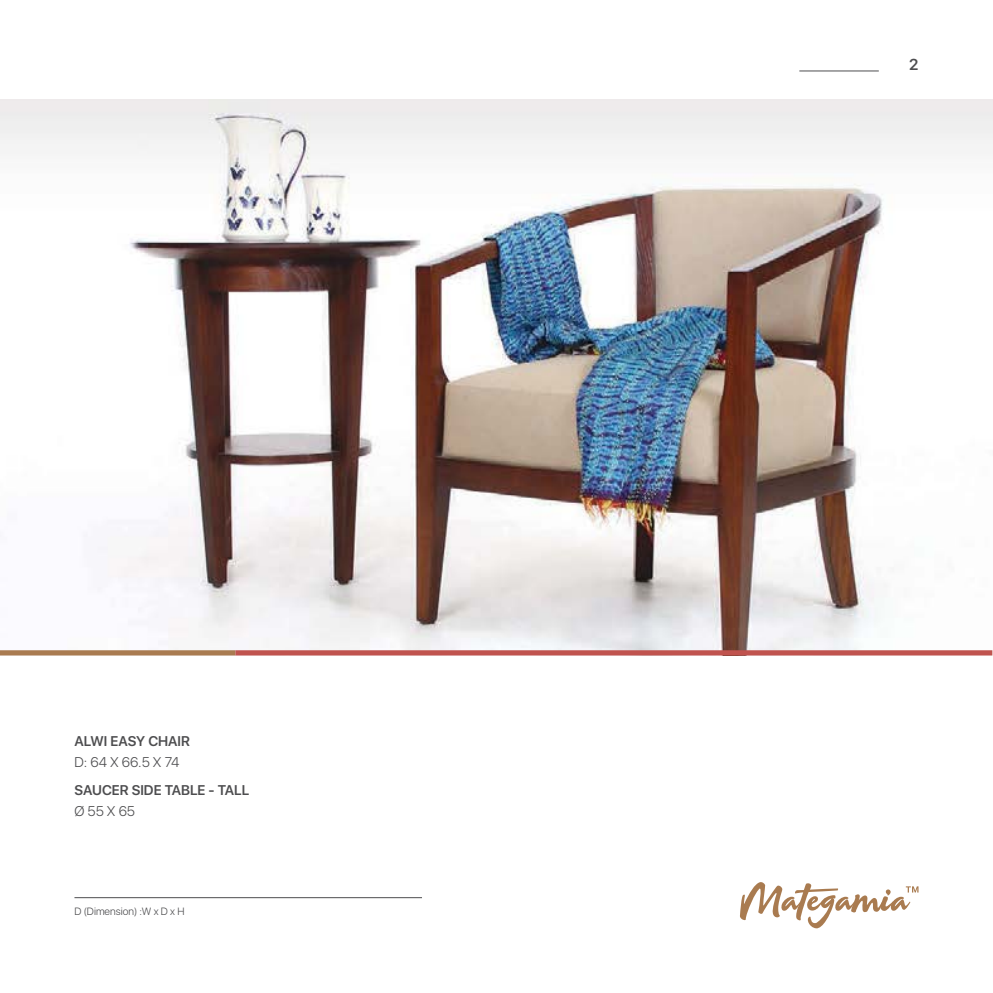
<style>
.page{position:relative;width:993px;height:993px;background:#fff}
.page>*{position:absolute;margin:0;border:0;box-sizing:border-box;transform-origin:0 0}
.t1{font:600 15.75px "SFUI Display";color:#4d4d4f}
.t2{font:600 14px "SFUI Display";color:#4d4d4f}
.t3{font:300 14px "SFUI Display";color:#4d4d4f}
.t4{font:300 10.5px "SFUI Display";color:#4d4d4f}
</style>
<div class="page">
<hr style="left:799px;top:71px;width:79px;height:1px;background:#4d4d4f">
<svg style="left:740px;top:882px;width:178px;height:46px"></svg>
<img style="left:0;top:99px;width:992px;height:551px">
<div style="left:0;top:650px;width:235px;height:5px;background:#a97b50"></div>
<div style="left:235px;top:650px;width:757px;height:5px;background:#c0534e"></div>
<hr style="left:74px;top:897px;width:348px;height:1px;background:#4d4d4f">
<p class="t2" style="left:74px;top:730px;width:117px">ALWI EASY CHAIR</p>
<p class="t3" style="left:74px;top:752px;width:106px">D: 64 X 66.5 X 74</p>
<p class="t2" style="left:74px;top:779px;width:176px">SAUCER SIDE TABLE - TALL</p>
<p class="t3" style="left:74px;top:801px;width:62px">Ø 55 X 65</p>
<p class="t4" style="left:74px;top:904px;width:112px">D (Dimension) :W x D x H</p>
<p class="t1" style="left:908px;top:54px;width:11px">2</p>
</div>
